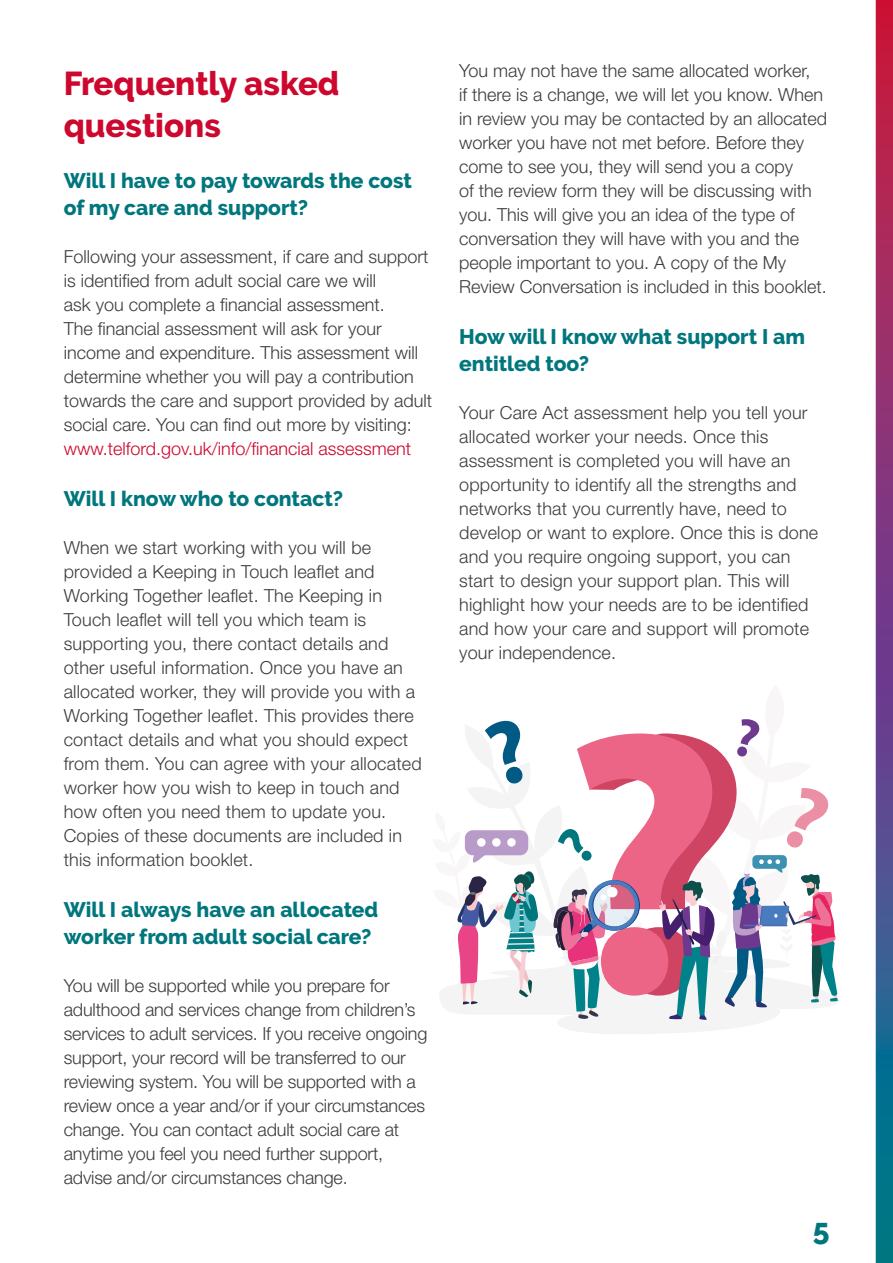
<style>
.page{position:relative;width:893px;height:1263px;background:#fff}
.page>*{position:absolute;margin:0;border:0;box-sizing:border-box;transform-origin:0 0}
.t1{font:800 33px/42px "Raleway";color:#cd072d}
.t2{font:800 30px "Raleway";color:#00767d}
.t3{font:800 21px/27px "Raleway";color:#00767d}
.Body_text{font:300 18px/24px "Helvetica Neue LT Std";color:#3c3c3b}
.Body_text-2{font:300 18px "Helvetica Neue LT Std";color:#cd072d}
</style>
<div class="page">
<svg style="left:876px;top:0;width:17px;height:1263px;background:#694379"></svg>
<svg style="left:440px;top:719px;width:398px;height:315px"></svg>
<h1 class="t1" style="left:64px;top:62px;width:277px">Frequently asked questions</h1>
<h2 class="t3" style="left:64px;top:167px;width:350px">Will I have to pay towards the cost of my care and support?</h2>
<p class="Body_text" style="left:64px;top:244px;width:370px">Following your assessment, if care and support is identified from adult social care we will<br>ask you complete a financial assessment.<br>The financial assessment will ask for your income and expenditure. This assessment will determine whether you will pay a contribution towards the care and support provided by adult social care. You can find out more by visiting:</p>
<p class="Body_text-2" style="left:64px;top:437px;width:349px">www.telford.gov.uk/info/financial assessment</p>
<h2 class="t3" style="left:64px;top:485px;width:281px">Will I know who to contact?</h2>
<p class="Body_text" style="left:64px;top:535px;width:359px">When we start working with you will be provided a Keeping in Touch leaflet and Working Together leaflet. The Keeping in Touch leaflet will tell you which team is supporting you, there contact details and other useful information. Once you have an allocated worker, they will provide you with a Working Together leaflet. This provides there contact details and what you should expect from them. You can agree with your allocated worker how you wish to keep in touch and how often you need them to update you.<br>Copies of these documents are included in this information booklet.</p>
<h2 class="t3" style="left:64px;top:896px;width:316px">Will I always have an allocated worker from adult social care?</h2>
<p class="Body_text" style="left:64px;top:973px;width:365px">You will be supported while you prepare for adulthood and services change from children’s services to adult services. If you receive ongoing support, your record will be transferred to our reviewing system. You will be supported with a review once a year and/or if your circumstances change. You can contact adult social care at anytime you feel you need further support, advise and/or circumstances change.</p>
<p class="Body_text" style="left:459px;top:58px;width:369px">You may not have the same allocated worker,<br>if there is a change, we will let you know. When in review you may be contacted by an allocated worker you have not met before. Before they come to see you, they will send you a copy<br>of the review form they will be discussing with you. This will give you an idea of the type of conversation they will have with you and the people important to you. A copy of the My Review Conversation is included in this booklet.</p>
<h2 class="t3" style="left:459px;top:323px;width:347px">How will I know what support I am entitled too?</h2>
<p class="Body_text" style="left:459px;top:400px;width:361px">Your Care Act assessment help you tell your allocated worker your needs. Once this assessment is completed you will have an opportunity to identify all the strengths and networks that you currently have, need to develop or want to explore. Once this is done and you require ongoing support, you can start to design your support plan. This will highlight how your needs are to be identified and how your care and support will promote your independence.</p>
<h2 class="t2" style="left:813px;top:1212px;width:18px">5</h2>
</div>
